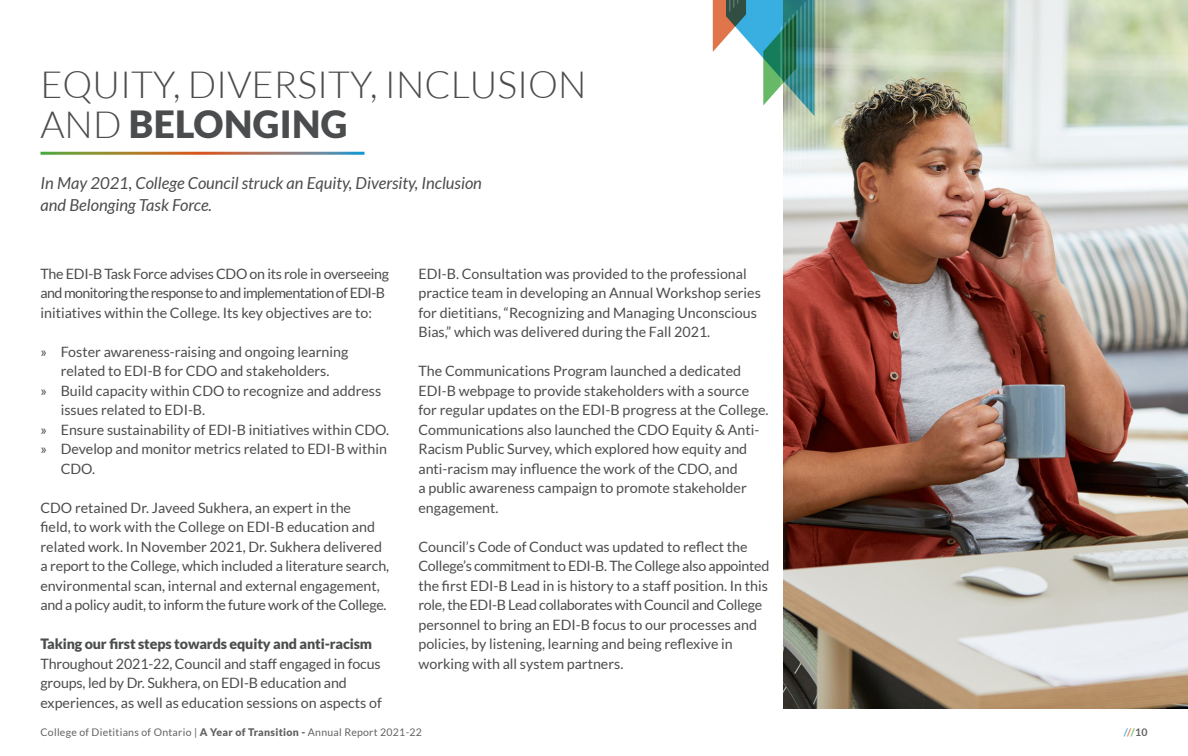
<style>
.page{position:relative;width:1188px;height:756px;background:#fff}
.page>*{position:absolute;margin:0;border:0;box-sizing:border-box;transform-origin:0 0}
.TOC_reference{font:300 37.5px/40.5px "Lato";color:#4b4c4d}
.t1{font:italic 16.5px/22.5px "Lato";color:#4b4c4d}
.t2{font:14.25px/19.5px "Lato";color:#4b4c4d}
.t3{font:14.25px/19.5px "Lato";letter-spacing:-.02em;color:#4b4c4d}
.t4{font:900 14.25px "Lato";letter-spacing:-.01em;color:#4b4c4d}
.t5{font:10.5px "Lato";letter-spacing:.025em;color:#636366}
.t6{font:700 10.5px "Lato";color:#636366}
.s1{font-weight:900}
.s2{color:#4dade1}
.s3{color:#e47a49}
.s4{color:#77b968}
</style>
<div class="page">
<img style="left:783px;top:0;width:405px;height:709px">
<svg style="left:713px;top:0;width:113px;height:188px"></svg>
<p class="TOC_reference" style="left:40px;top:64px;width:547px">EQUITY, DIVERSITY, INCLUSION<br>AND <span class="s1">BELONGING</span></p>
<p class="t1" style="left:41px;top:172px;width:443px">In May 2021, College Council struck an Equity, Diversity, Inclusion and Belonging Task Force.</p>
<p class="t3" style="left:40px;top:264px;width:350px">The EDI-B Task Force advises CDO on its role in overseeing and monitoring the response to and implementation of EDI-B initiatives within the College. Its key objectives are to:</p>
<p class="t2" style="left:40px;top:342px;width:309px;text-align:center">» Foster awareness-raising and ongoing learning related to EDI-B for CDO and stakeholders.</p>
<p class="t2" style="left:61px;top:381px;width:322px;text-indent:-20px">» Build capacity within CDO to recognize and address issues related to EDI-B.</p>
<p class="t2" style="left:40px;top:420px;width:350px">» Ensure sustainability of EDI-B initiatives within CDO.</p>
<p class="t2" style="left:61px;top:439px;width:328px;text-indent:-20px">» Develop and monitor metrics related to EDI-B within<br>CDO.</p>
<p class="t2" style="left:40px;top:498px;width:350px">CDO retained Dr. Javeed Sukhera, an expert in the<br>field, to work with the College on EDI-B education and related work. In November 2021, Dr. Sukhera delivered a report to the College, which included a literature search, environmental scan, internal and external engagement, and a policy audit, to inform the future work of the College.</p>
<p class="t4" style="left:40px;top:636px;width:333px">Taking our first steps towards equity and anti-racism</p>
<p class="t2" style="left:40px;top:654px;width:343px">Throughout 2021-22, Council and staff engaged in focus groups, led by Dr. Sukhera, on EDI-B education and experiences, as well as education sessions on aspects of</p>
<p class="t2" style="left:418px;top:264px;width:344px">EDI-B. Consultation was provided to the professional practice team in developing an Annual Workshop series for dietitians, “Recognizing and Managing Unconscious Bias,” which was delivered during the Fall 2021.</p>
<p class="t2" style="left:418px;top:361px;width:352px">The Communications Program launched a dedicated EDI-B webpage to provide stakeholders with a source for regular updates on the EDI-B progress at the College.<br>Communications also launched the CDO Equity &amp; Anti-Racism Public Survey, which explored how equity and anti-racism may influence the work of the CDO, and<br>a public awareness campaign to promote stakeholder engagement.</p>
<p class="t2" style="left:418px;top:537px;width:352px">Council’s Code of Conduct was updated to reflect the College’s commitment to EDI-B. The College also appointed the first EDI-B Lead in is history to a staff position. In this role, the EDI-B Lead collaborates with Council and College personnel to bring an EDI-B focus to our processes and policies, by listening, learning and being reflexive in working with all system partners.</p>
<p class="t5" style="left:40px;top:726px;width:383px">College of Dietitians of Ontario | <span class="s1">A Year of Transition -</span> Annual Report 2021-22</p>
<p class="t6" style="left:1124px;top:726px;width:25px"><span class="s2">/</span><span class="s3">/</span><span class="s4">/</span>10</p>
</div>
